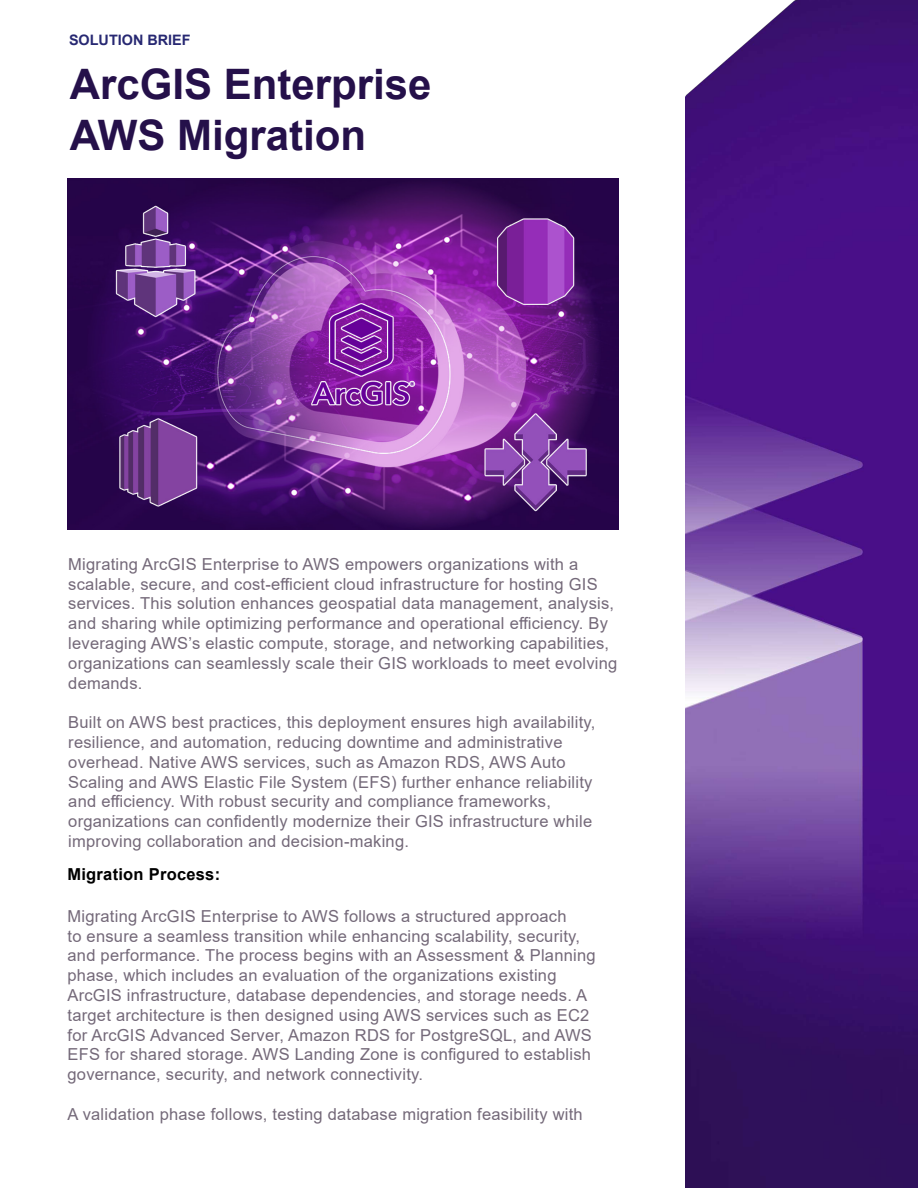
<style>
.page{position:relative;width:918px;height:1188px;background:#fff}
.page>*{position:absolute;margin:0;border:0;box-sizing:border-box;transform-origin:0 0}
.t1{font:700 42px/50.4px "Arial";color:#25104a}
.t2{font:16.5px/19.8px "Arial";letter-spacing:.015em;color:#746979}
.t3{font:700 16.5px "Arial";letter-spacing:.015em;color:#000}
.t4{font:700 14.4px "Arial";color:#272872}
</style>
<div class="page">
<img style="left:685px;top:0;width:233px;height:1188px">
<img style="left:68px;top:178px;width:550px;height:352px">
<p class="t4" style="left:69px;top:35px;width:123px">SOLUTION BRIEF</p>
<h1 class="t1" style="left:70px;top:63px;width:363px">ArcGIS Enterprise<br>AWS Migration</h1>
<p class="t2" style="left:68px;top:556px;width:551px">Migrating ArcGIS Enterprise to AWS empowers organizations with a scalable, secure, and cost-efÏcient cloud infrastructure for hosting GIS services. This solution enhances geospatial data management, analysis, and sharing while optimizing performance and operational efÏciency. By leveraging AWS’s elastic compute, storage, and networking capabilities, organizations can seamlessly scale their GIS workloads to meet evolving demands.</p>
<p class="t2" style="left:68px;top:712px;width:529px">Built on AWS best practices, this deployment ensures high availability, resilience, and automation, reducing downtime and administrative overhead. Native AWS services, such as Amazon RDS, AWS Auto Scaling and AWS Elastic File System (EFS) further enhance reliability and efÏciency. With robust security and compliance frameworks, organizations can confidently modernize their GIS infrastructure while improving collaboration and decision-making.</p>
<p class="t3" style="left:68px;top:868px;width:154px">Migration Process:</p>
<p class="t2" style="left:68px;top:906px;width:530px">Migrating ArcGIS Enterprise to AWS follows a structured approach<br>to ensure a seamless transition while enhancing scalability, security, and performance. The process begins with an Assessment &amp; Planning phase, which includes an evaluation of the organizations existing ArcGIS infrastructure, database dependencies, and storage needs. A target architecture is then designed using AWS services such as EC2 for ArcGIS Advanced Server, Amazon RDS for PostgreSQL, and AWS EFS for shared storage. AWS Landing Zone is configured to establish governance, security, and network connectivity.</p>
<p class="t2" style="left:68px;top:1104px;width:517px">A validation phase follows, testing database migration feasibility with</p>
</div>
